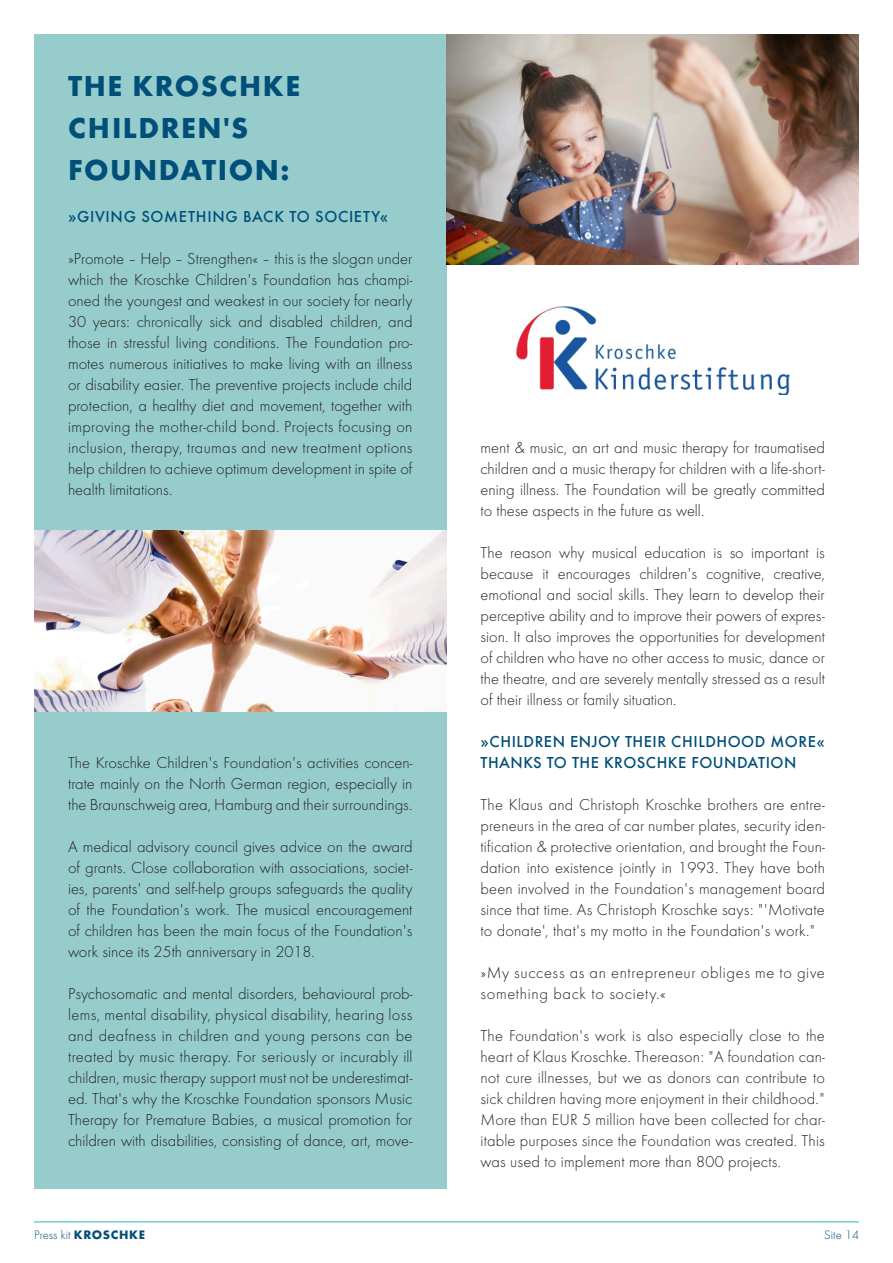
<style>
.page{position:relative;width:893px;height:1263px;background:#fff}
.page>*{position:absolute;margin:0;border:0;box-sizing:border-box;transform-origin:0 0}
.t1{font:700 30px/42px "Futura";letter-spacing:.05em;color:#004f79}
.t2{font:300 16.5px/21px "Futura";color:#231f20;text-align:justify}
.t3{font:500 16.5px/21px "Futura";letter-spacing:.03em;color:#004f79}
.t4{font:300 16.5px/21px "Futura";letter-spacing:.04em;color:#231f20}
.t5{font:300 12.75px "Futura";color:#004f79}
.s1{font-weight:700}
</style>
<div class="page">
<hr style="left:34px;top:1221px;width:825px;height:1px;background:#2cb5b8">
<div style="left:34px;top:34px;width:412px;height:1154px;background:#96cccc"></div>
<img style="left:446px;top:34px;width:413px;height:230px">
<img style="left:34px;top:530px;width:412px;height:182px">
<img style="left:516px;top:306px;width:273px;height:89px">
<h1 class="t1" style="left:68px;top:63px;width:233px">THE KROSCHKE<br>CHILDREN'S<br>FOUNDATION:</h1>
<p class="t3" style="left:68px;top:205px;width:322px">»GIVING SOMETHING BACK TO SOCIETY«</p>
<p class="t2" style="left:68px;top:248px;width:346px">»Promote – Help – Strengthen« – this is the slogan under which the Kroschke Children's Foundation has champi&shy;oned the youngest and weakest in our society for nearly 30 years: chronically sick and disabled children, and those in stressful living conditions. The Foundation pro&shy;motes numerous initiatives to make living with an illness or disability easier. The preventive projects include child protection, a healthy diet and movement, together with improving the mother-child bond. Projects focusing on inclusion, therapy, traumas and new treatment options help children to achieve optimum development in spite of health limitations.</p>
<p class="t2" style="left:68px;top:752px;width:346px">The Kroschke Children's Foundation's activities concen&shy;trate mainly on the North German region, especially in the Braunschweig area, Hamburg and their surroundings.</p>
<p class="t2" style="left:68px;top:836px;width:346px">A medical advisory council gives advice on the award of grants. Close collaboration with associations, societ&shy;ies, parents' and self-help groups safeguards the quality of the Foundation's work. The musical encouragement of children has been the main focus of the Foundation's work since its 25th anniversary in 2018.</p>
<p class="t2" style="left:68px;top:983px;width:346px">Psychosomatic and mental disorders, behavioural prob&shy;lems, mental disability, physical disability, hearing loss and deafness in children and young persons can be treated by music therapy. For seriously or incurably ill children, music therapy support must not be underestimat&shy;ed. That's why the Kroschke Foundation sponsors Music Therapy for Premature Babies, a musical promotion for children with disabilities, consisting of dance, art, move-</p>
<p class="t2" style="left:480px;top:437px;width:346px">ment &amp; music, an art and music therapy for traumatised children and a music therapy for children with a life-short&shy;ening illness. The Foundation will be greatly committed to these aspects in the future as well.</p>
<p class="t2" style="left:480px;top:542px;width:346px">The reason why musical education is so important is because it encourages children's cognitive, creative, emotional and social skills. They learn to develop their perceptive ability and to improve their powers of expres&shy;sion. It also improves the opportunities for development of children who have no other access to music, dance or the theatre, and are severely mentally stressed as a result of their illness or family situation.</p>
<p class="t3" style="left:480px;top:730px;width:346px">»CHILDREN ENJOY THEIR CHILDHOOD MORE«<br>THANKS TO THE KROSCHKE FOUNDATION</p>
<p class="t2" style="left:480px;top:794px;width:346px">The Klaus and Christoph Kroschke brothers are entre&shy;preneurs in the area of car number plates, security iden&shy;tification &amp; protective orientation, and brought the Foun&shy;dation into existence jointly in 1993. They have both been involved in the Foundation's management board since that time. As Christoph Kroschke says: "'Motivate to donate', that's my motto in the Foundation's work."</p>
<p class="t4" style="left:480px;top:962px;width:346px">»My success as an entrepreneur obliges me to give something back to society.«</p>
<p class="t2" style="left:480px;top:1025px;width:346px">The Foundation's work is also especially close to the heart of Klaus Kroschke. Thereason: "A foundation can&shy;not cure illnesses, but we as donors can contribute to sick children having more enjoyment in their childhood." More than EUR 5 million have been collected for char&shy;itable purposes since the Foundation was created. This was used to implement more than 800 projects.</p>
<p class="t5" style="left:34px;top:1227px;width:113px">Press kit <span class="s1">KROSCHKE</span></p>
<p class="t5" style="left:824px;top:1227px;width:36px">Site 14</p>
</div>
